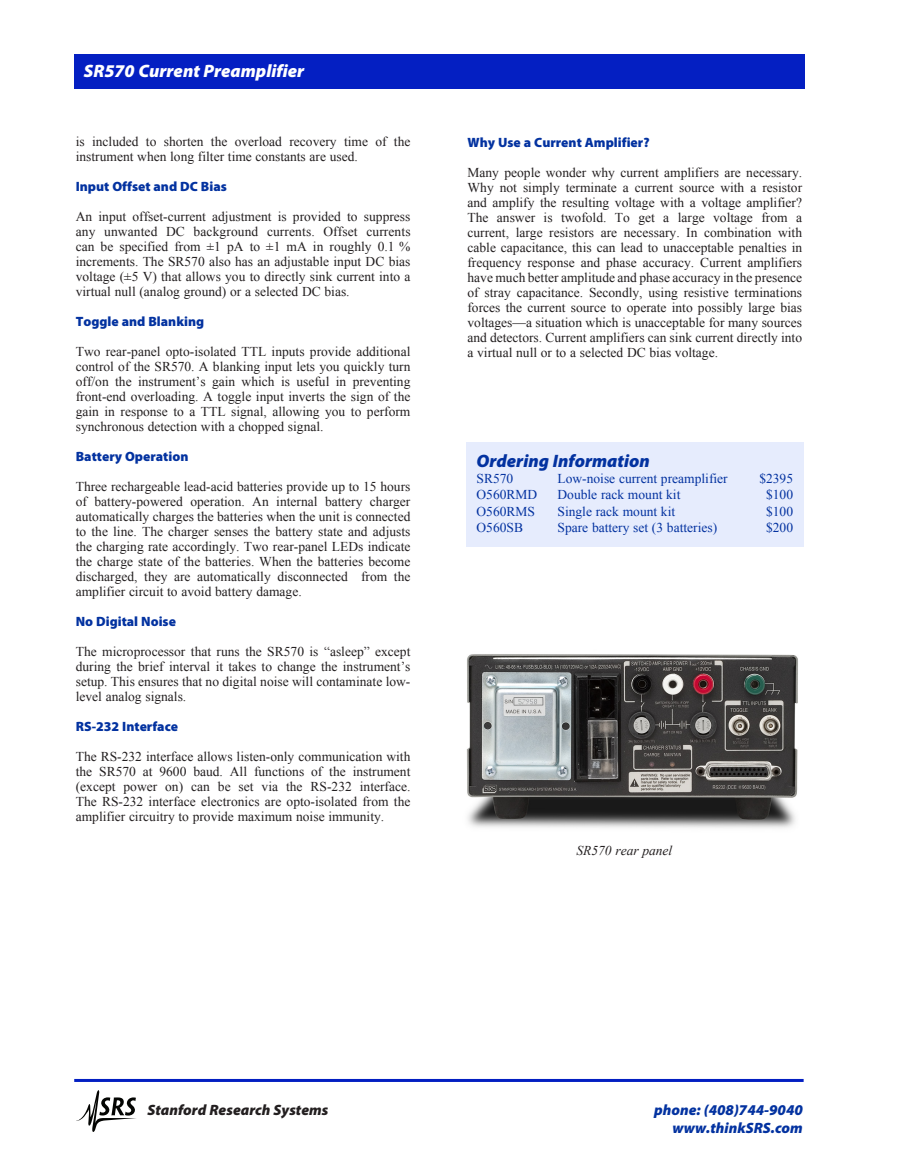
<style>
.page{position:relative;width:905px;height:1175px;background:#fff}
.page>*{position:absolute;margin:0;border:0;box-sizing:border-box;transform-origin:0 0}
.t1{font:italic 900 18px "Myriad Pro";color:#fff}
.t2{font:italic 900 18px "Myriad Pro";color:#0332a0}
.t3{font:italic 900 15px/18px "Myriad Pro";color:#0332a0;text-align:right}
.t4{font:italic 900 15px "Myriad Pro";color:#231f20}
.t5{font:13.5px/15px "Times New Roman";color:#231f20;text-align:justify}
.t6{font:13.5px "Times New Roman";color:#0332a0}
.t7{font:900 13.5px "Myriad Pro";color:#0332a0}
.t8{font:italic 13.5px "Times New Roman";color:#231f20}
</style>
<div class="page">
<svg style="left:74px;top:1078px;width:729px;height:4px"></svg>
<svg style="left:76px;top:1090px;width:60px;height:41px"></svg>
<img style="left:466px;top:654px;width:332px;height:174px">
<div style="left:74px;top:54px;width:730px;height:35px;background:#041fc2"></div>
<div style="left:466px;top:443px;width:337px;height:104px;background:#e6ecfd"></div>
<h1 class="t1" style="left:84px;top:61px;width:222px">SR570 Current Preamplifier</h1>
<p class="t5" style="left:76px;top:134px;width:336px">is included to shorten the overload recovery time of the instrument when long filter time constants are used.</p>
<p class="t7" style="left:76px;top:179px;width:153px">Input Offset and DC Bias</p>
<p class="t5" style="left:76px;top:209px;width:336px">An input offset-current adjustment is provided to suppress any unwanted DC background currents. Offset currents can be specified from ±1 pA to ±1 mA in roughly 0.1 % increments. The SR570 also has an adjustable input DC bias voltage (±5 V) that allows you to directly sink current into a virtual null (analog ground) or a selected DC bias.</p>
<p class="t7" style="left:76px;top:314px;width:130px">Toggle and Blanking</p>
<p class="t5" style="left:76px;top:344px;width:336px">Two rear-panel opto-isolated TTL inputs provide additional control of the SR570. A blanking input lets you quickly turn off/on the instrument’s gain which is useful in preventing front-end overloading. A toggle input inverts the sign of the gain in response to a TTL signal, allowing you to perform synchronous detection with a chopped signal.</p>
<p class="t7" style="left:76px;top:449px;width:114px">Battery Operation</p>
<p class="t5" style="left:76px;top:479px;width:336px">Three rechargeable lead-acid batteries provide up to 15 hours of battery-powered operation. An internal battery charger automatically charges the batteries when the unit is connected to the line. The charger senses the battery state and adjusts the charging rate accordingly. Two rear-panel LEDs indicate the charge state of the batteries. When the batteries become discharged, they are automatically disconnected from the amplifier circuit to avoid battery damage.</p>
<p class="t7" style="left:76px;top:614px;width:102px">No Digital Noise</p>
<p class="t5" style="left:76px;top:644px;width:336px">The microprocessor that runs the SR570 is “asleep” except during the brief interval it takes to change the instrument’s setup. This ensures that no digital noise will contaminate low&shy;level analog signals.</p>
<p class="t7" style="left:76px;top:719px;width:104px">RS-232 Interface</p>
<p class="t5" style="left:76px;top:749px;width:336px">The RS-232 interface allows listen-only communication with the SR570 at 9600 baud. All functions of the instrument (except power on) can be set via the RS-232 interface.<br>The RS-232 interface electronics are opto-isolated from the amplifier circuitry to provide maximum noise immunity.</p>
<p class="t7" style="left:467px;top:134px;width:184px">Why Use a Current Amplifier?</p>
<p class="t5" style="left:467px;top:164px;width:336px">Many people wonder why current amplifiers are necessary.<br>Why not simply terminate a current source with a resistor and amplify the resulting voltage with a voltage amplifier?<br>The answer is twofold. To get a large voltage from a current, large resistors are necessary. In combination with cable capacitance, this can lead to unacceptable penalties in frequency response and phase accuracy. Current amplifiers have much better amplitude and phase accuracy in the presence of stray capacitance. Secondly, using resistive terminations forces the current source to operate into possibly large bias voltages—a situation which is unacceptable for many sources and detectors. Current amplifiers can sink current directly into a virtual null or to a selected DC bias voltage.</p>
<h1 class="t2" style="left:476px;top:451px;width:175px">Ordering Information</h1>
<p class="t6" style="left:476px;top:469px;width:38px">SR570</p>
<p class="t6" style="left:557px;top:469px;width:172px">Low-noise current preamplifier</p>
<p class="t6" style="left:759px;top:469px;width:35px">$2395</p>
<p class="t6" style="left:476px;top:486px;width:62px">O560RMD</p>
<p class="t6" style="left:557px;top:486px;width:124px">Double rack mount kit</p>
<p class="t6" style="left:766px;top:486px;width:28px">$100</p>
<p class="t6" style="left:476px;top:502px;width:60px">O560RMS</p>
<p class="t6" style="left:557px;top:502px;width:119px">Single rack mount kit</p>
<p class="t6" style="left:766px;top:502px;width:28px">$100</p>
<p class="t6" style="left:476px;top:518px;width:48px">O560SB</p>
<p class="t6" style="left:557px;top:518px;width:161px">Spare battery set (3 batteries)</p>
<p class="t6" style="left:766px;top:518px;width:28px">$200</p>
<p class="t8" style="left:576px;top:840px;width:97px">SR570 rear panel</p>
<p class="t4" style="left:147px;top:1101px;width:182px">Stanford Research Systems</p>
<p class="t3" style="left:654px;top:1101px;width:150px">phone: (408)744-9040 www.thinkSRS.com</p>
</div>
